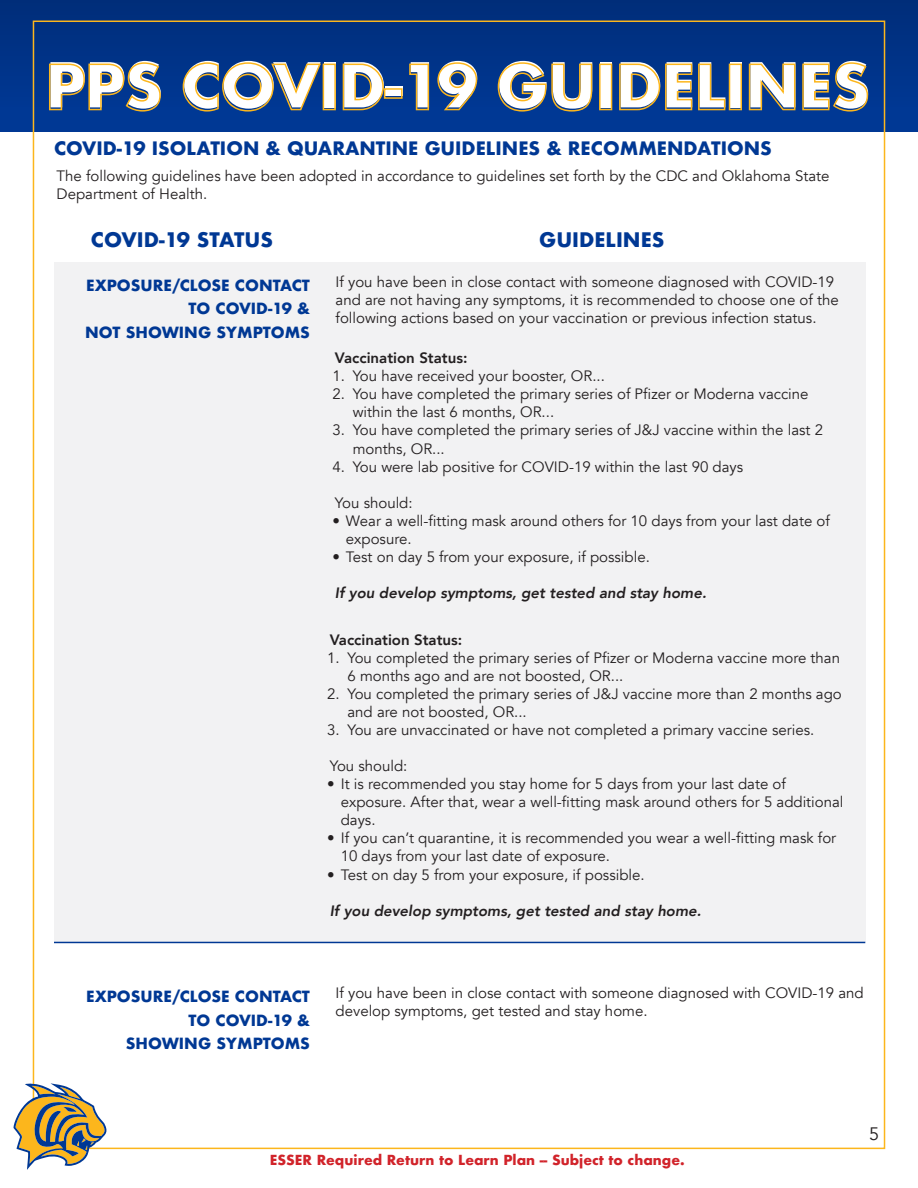
<style>
.page{position:relative;width:918px;height:1188px;background:#fff}
.page>*{position:absolute;margin:0;border:0;box-sizing:border-box;transform-origin:0 0}
.t1{font:700 60px "Futura";letter-spacing:-.02em;color:#fff}
.t2{font:700 19.5px "Futura";color:#003894}
.t3{font:700 18px "Futura";color:#003894}
.t4{font:18px "Avenir";color:#231f20}
.t5{font:15px/18px "Avenir";color:#231f20}
.t6{font:700 15px "Futura";color:#003894}
.t7{font:italic 800 15px "Avenir";color:#231f20}
.t8{font:800 15px "Avenir";color:#231f20}
.t9{font:700 13.5px "Futura";color:#d1232a}
</style>
<div class="page">
<div style="left:0;top:0;width:918px;height:131px;background:#003894"></div>
<div style="left:0;top:0;width:918px;height:107px;background:#003286"></div>
<svg style="left:14px;top:1083px;width:92px;height:87px"></svg>
<div style="left:54px;top:262px;width:811px;height:680px;background:#f2f2f3"></div>
<hr style="left:54px;top:942px;width:811px;height:1px;background:#003894">
<p class="t1" style="left:46px;top:41px;width:827px">PPS COVID-19 GUIDELINES</p>
<p class="t3" style="left:54px;top:135px;width:719px">COVID-19 ISOLATION &amp; QUARANTINE GUIDELINES &amp; RECOMMENDATIONS</p>
<p class="t5" style="left:57px;top:167px;width:775px">The following guidelines have been adopted in accordance to guidelines set forth by the CDC and Oklahoma State<br>Department of Health.</p>
<p class="t2" style="left:91px;top:225px;width:184px">COVID-19 STATUS</p>
<p class="t2" style="left:539px;top:225px;width:127px">GUIDELINES</p>
<p class="t6" style="left:86px;top:274px;width:225px">EXPOSURE/CLOSE CONTACT</p>
<p class="t6" style="left:189px;top:298px;width:123px">TO COVID-19 &amp;</p>
<p class="t6" style="left:85px;top:322px;width:226px">NOT SHOWING SYMPTOMS</p>
<p class="t5" style="left:336px;top:273px;width:505px">If you have been in close contact with someone diagnosed with COVID-19 and are not having any symptoms, it is recommended to choose one of the following actions based on your vaccination or previous infection status.</p>
<p class="t8" style="left:335px;top:346px;width:134px">Vaccination Status:</p>
<p class="t5" style="left:332px;top:367px;width:274px">1. You have received your booster, OR...</p>
<p class="t5" style="left:353px;top:386px;width:457px;text-indent:-20px">2. You have completed the primary series of Pfizer or Moderna vaccine within the last 6 months, OR...</p>
<p class="t5" style="left:353px;top:422px;width:472px;text-indent:-20px">3. You have completed the primary series of J&amp;J vaccine within the last 2 months, OR...</p>
<p class="t5" style="left:332px;top:458px;width:412px">4. You were lab positive for COVID-19 within the last 90 days</p>
<p class="t5" style="left:335px;top:494px;width:79px">You should:</p>
<p class="t5" style="left:346px;top:512px;width:485px;text-indent:-14px">• Wear a well-fitting mask around others for 10 days from your last date of exposure.</p>
<p class="t5" style="left:332px;top:548px;width:319px">• Test on day 5 from your exposure, if possible.</p>
<p class="t7" style="left:335px;top:584px;width:373px">If you develop symptoms, get tested and stay home.</p>
<p class="t8" style="left:330px;top:628px;width:134px">Vaccination Status:</p>
<p class="t5" style="left:347px;top:649px;width:494px;text-indent:-20px">1. You completed the primary series of Pfizer or Moderna vaccine more than<br>6 months ago and are not boosted, OR...</p>
<p class="t5" style="left:347px;top:685px;width:496px;text-indent:-20px">2. You completed the primary series of J&amp;J vaccine more than 2 months ago and are not boosted, OR...</p>
<p class="t5" style="left:327px;top:721px;width:489px">3. You are unvaccinated or have not completed a primary vaccine series.</p>
<p class="t5" style="left:330px;top:757px;width:79px">You should:</p>
<p class="t5" style="left:341px;top:775px;width:504px;text-indent:-14px">• It is recommended you stay home for 5 days from your last date of exposure. After that, wear a well-fitting mask around others for 5 additional days.</p>
<p class="t5" style="left:341px;top:830px;width:497px;text-indent:-14px">• If you can’t quarantine, it is recommended you wear a well-fitting mask for<br>10 days from your last date of exposure.</p>
<p class="t5" style="left:327px;top:866px;width:319px">• Test on day 5 from your exposure, if possible.</p>
<p class="t7" style="left:330px;top:901px;width:373px">If you develop symptoms, get tested and stay home.</p>
<p class="t6" style="left:86px;top:985px;width:225px">EXPOSURE/CLOSE CONTACT</p>
<p class="t6" style="left:189px;top:1009px;width:123px">TO COVID-19 &amp;</p>
<p class="t6" style="left:126px;top:1033px;width:186px">SHOWING SYMPTOMS</p>
<p class="t5" style="left:336px;top:984px;width:530px">If you have been in close contact with someone diagnosed with COVID-19 and develop symptoms, get tested and stay home.</p>
<p class="t4" style="left:869px;top:1123px;width:12px">5</p>
<p class="t9" style="left:270px;top:1150px;width:417px">ESSER Required Return to Learn Plan -- Subject to change.</p>
</div>
